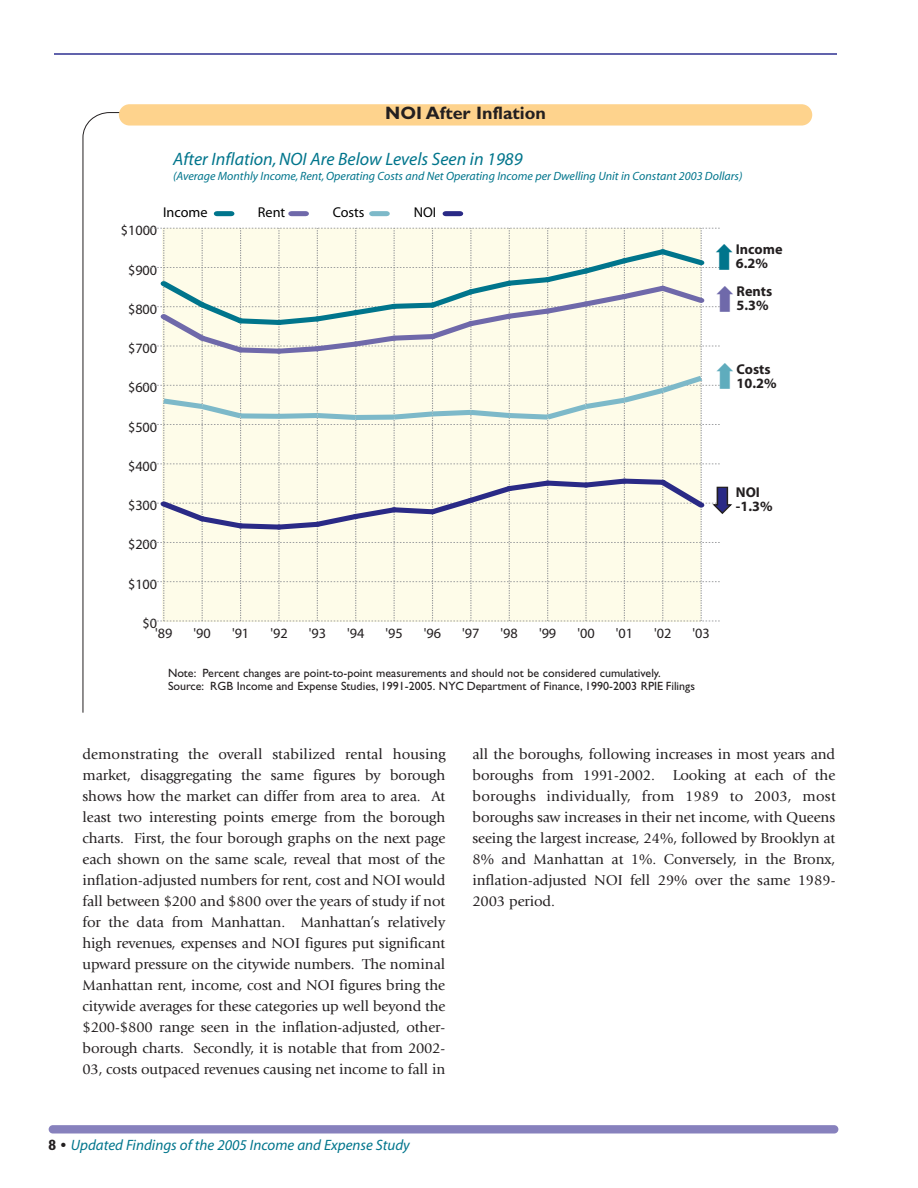
<style>
.page{position:relative;width:918px;height:1188px;background:#fff}
.page>*{position:absolute;margin:0;border:0;box-sizing:border-box;transform-origin:0 0}
.t1{font:italic 18px "Myriad";color:#00758c}
.t2{font:700 18px "Gill Sans";color:#231f20}
.t3{font:15px/21px "Giovanni";letter-spacing:-.005em;color:#231f20;text-align:justify}
.t4{font:italic 15px "Myriad";color:#00758c}
.t5{font:14.25px "Myriad";color:#231f20}
.t6{font:700 14.25px/14.2px "Myriad";color:#231f20}
.t7{font:14.25px "Myriad";color:#000}
.t8{font:12px/13.5px "Gill Sans";color:#231f20}
.t9{font:italic 12px "Myriad";color:#00758c}
.s1{font-family:"Gill Sans";font-weight:700;font-style:normal;color:#231f20}
</style>
<div class="page">
<div style="left:49px;top:1125px;width:789px;height:9px;background:#8781bd;border-radius:4px"></div>
<hr style="left:54px;top:53px;width:783px;height:2px;background:#2e3092">
<svg style="left:83px;top:112px;width:198px;height:601px"></svg>
<div style="left:217px;top:211px;width:14px;height:6px;background:#00758c"></div>
<div style="left:291px;top:211px;width:15px;height:6px;background:#6f69aa"></div>
<div style="left:372px;top:211px;width:15px;height:6px;background:#7db9c9"></div>
<div style="left:446px;top:211px;width:14px;height:6px;background:#2a2a86"></div>
<div style="left:166px;top:667px;width:623px;height:59px;background:#fff"></div>
<div style="left:119px;top:104px;width:693px;height:22px;background:#fed38d;border-radius:11px"></div>
<svg style="left:145px;top:228px;width:575px;height:394px;background:#f1f2e4"></svg>
<p class="t2" style="left:385px;top:106px;width:162px">NOI After Inflation</p>
<p class="t1" style="left:173px;top:152px;width:351px">After Inflation, NOI Are Below Levels Seen in 1989</p>
<p class="t9" style="left:173px;top:172px;width:571px">(Average Monthly Income, Rent, Operating Costs and Net Operating Income per Dwelling Unit in Constant 2003 Dollars)</p>
<p class="t7" style="left:163px;top:206px;width:46px">Income</p>
<p class="t7" style="left:333px;top:206px;width:33px">Costs</p>
<p class="t7" style="left:266px;top:206px;width:21px">ent</p>
<p class="t7" style="left:414px;top:206px;width:24px">NOI</p>
<p class="t5" style="left:121px;top:225px;width:38px">$1000</p>
<p class="t5" style="left:128px;top:264px;width:31px">$900</p>
<p class="t5" style="left:128px;top:304px;width:31px">$800</p>
<p class="t5" style="left:128px;top:343px;width:31px">$700</p>
<p class="t5" style="left:128px;top:382px;width:31px">$600</p>
<p class="t5" style="left:128px;top:421px;width:31px">$500</p>
<p class="t5" style="left:128px;top:461px;width:31px">$400</p>
<p class="t5" style="left:128px;top:500px;width:31px">$300</p>
<p class="t5" style="left:128px;top:539px;width:31px">$200</p>
<p class="t5" style="left:128px;top:579px;width:31px">$100</p>
<p class="t5" style="left:143px;top:618px;width:16px">$0</p>
<p class="t5" style="left:158px;top:628px;width:16px">89</p>
<p class="t5" style="left:196px;top:628px;width:16px">90</p>
<p class="t5" style="left:235px;top:628px;width:16px">91</p>
<p class="t5" style="left:273px;top:628px;width:16px">92</p>
<p class="t5" style="left:311px;top:628px;width:16px">93</p>
<p class="t5" style="left:350px;top:628px;width:16px">94</p>
<p class="t5" style="left:388px;top:628px;width:16px">95</p>
<p class="t5" style="left:427px;top:628px;width:16px">96</p>
<p class="t5" style="left:465px;top:628px;width:16px">97</p>
<p class="t5" style="left:503px;top:628px;width:16px">98</p>
<p class="t5" style="left:542px;top:628px;width:16px">99</p>
<p class="t5" style="left:580px;top:628px;width:16px">00</p>
<p class="t5" style="left:618px;top:628px;width:16px">01</p>
<p class="t5" style="left:657px;top:628px;width:16px">02</p>
<p class="t5" style="left:693px;top:628px;width:19px">'03</p>
<p class="t8" style="left:168px;top:667px;width:529px">Note: Percent changes are point-to-point measurements and should not be considered cumulatively.<br>Source: RGB Income and Expense Studies, 1991-2005. NYC Department of Finance, 1990-2003 RPIE Filings</p>
<p class="t6" style="left:736px;top:243px;width:48px;text-align:center">Income .2%</p>
<p class="t6" style="left:737px;top:286px;width:37px">Rents<br>5.3%</p>
<p class="t6" style="left:737px;top:363px;width:41px">Costs<br>10.2%</p>
<p class="t6" style="left:736px;top:486px;width:38px">NOI -1.3%</p>
<p class="t3" style="left:82px;top:745px;width:365px">demonstrating the overall stabilized rental housing market, disaggregating the same figures by borough shows how the market can differ from area to area. At least two interesting points emerge from the borough charts. First, the four borough graphs on the next page each shown on the same scale, reveal that most of the inflation-adjusted numbers for rent, cost and NOI would fall between $200 and $800 over the years of study if not for the data from Manhattan. Manhattan’s relatively high revenues, expenses and NOI figures put significant upward pressure on the citywide numbers. The nominal Manhattan rent, income, cost and NOI figures bring the citywide averages for these categories up well beyond the $200-$800 range seen in the inflation-adjusted, other&shy;borough charts. Secondly, it is notable that from 2002- 03, costs outpaced revenues causing net income to fall in</p>
<p class="t3" style="left:472px;top:745px;width:365px">all the boroughs, following increases in most years and boroughs from 1991-2002. Looking at each of the boroughs individually, from 1989 to 2003, most boroughs saw increases in their net income, with Queens seeing the largest increase, 24%, followed by Brooklyn at 8% and Manhattan at 1%. Conversely, in the Bronx, inflation-adjusted NOI fell 29% over the same 1989- 2003 period.</p>
<p class="t4" style="left:48px;top:1139px;width:363px"><span class="s1">8 •</span> Updated Findings of the 2005 Income and Expense Study</p>
</div>
